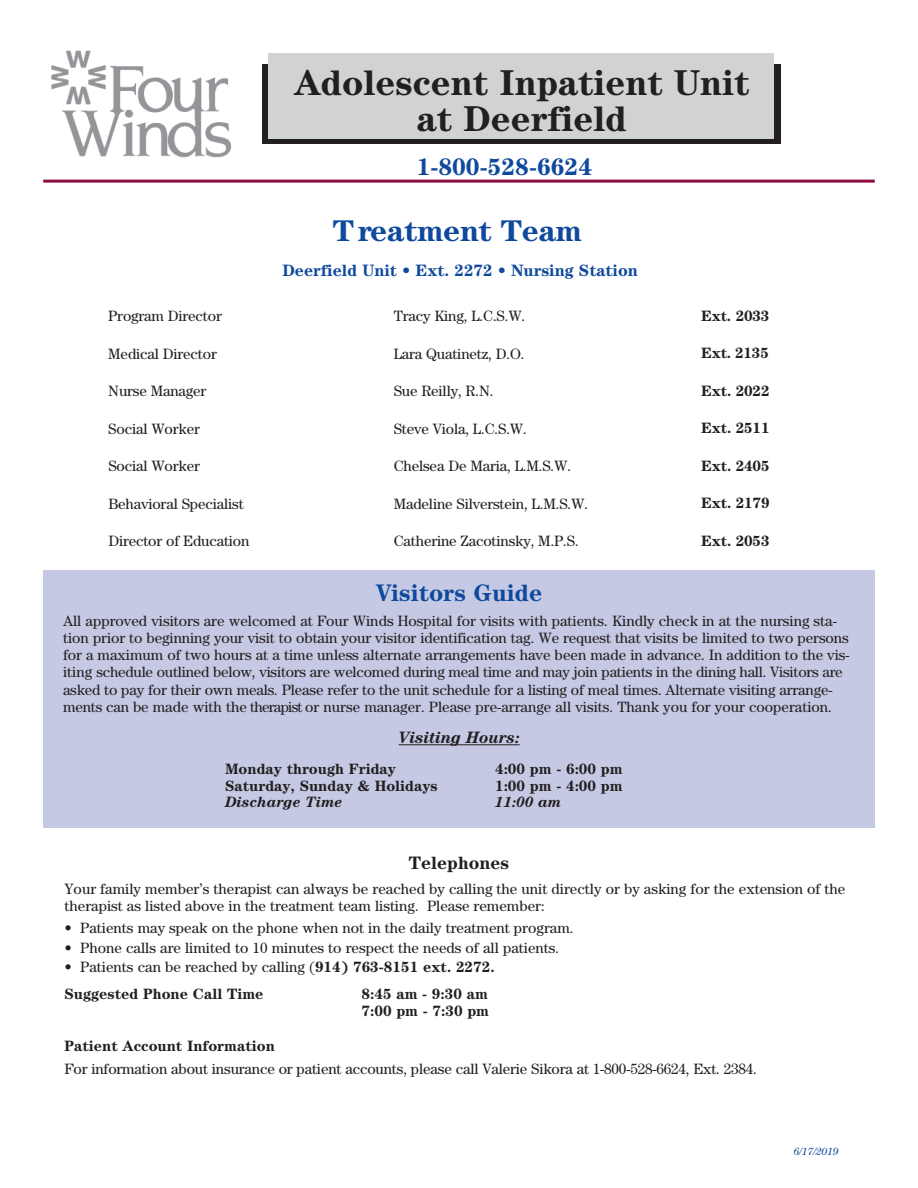
<style>
.page{position:relative;width:918px;height:1188px;background:#fff}
.page>*{position:absolute;margin:0;border:0;box-sizing:border-box;transform-origin:0 0}
.t1{font:700 36px/36px "Century";color:#231f20;text-align:center}
.t2{font:700 30px "Century";letter-spacing:-.01em;color:#0f499d}
.t3{font:700 24px "Century";color:#0f499d}
.t4{font:700 18px "Century";color:#231f20}
.t5{font:700 16.5px "Century";color:#0f499d}
.t6{font:italic 700 16.5px "Century";letter-spacing:-.01em;color:#231f20}
.t7{font:15px/17.2px "Century";letter-spacing:-.005em;color:#231f20}
.t8{font:700 15px/26.5px "Century";color:#231f20}
.t9{font:italic 700 15px "Century";color:#231f20}
.t10{font:italic 10.5px "Century";letter-spacing:-.015em;color:#0f499d}
.s1{font-weight:400}
</style>
<div class="page">
<div style="left:262px;top:64px;width:519px;height:79px;background:#231f20"></div>
<div style="left:268px;top:53px;width:506px;height:86px;background:#d1d2d4"></div>
<img style="left:51px;top:50px;width:181px;height:108px">
<hr style="left:43px;top:180px;width:832px;height:3px;background:#8c0b42">
<div style="left:43px;top:571px;width:832px;height:257px;background:#c6c9e4"></div>
<hr style="left:399px;top:744px;width:121px;height:1px;background:#231f20">
<h1 class="t1" style="left:294px;top:67px;width:457px">Adolescent Inpatient Unit at Deerfield</h1>
<h3 class="t3" style="left:417px;top:158px;width:177px">1-800-528-6624</h3>
<h2 class="t2" style="left:333px;top:220px;width:251px">Treatment Team</h2>
<p class="t5" style="left:282px;top:265px;width:357px">Deerfield Unit • Ext. 2272 • Nursing Station</p>
<p class="t7" style="left:108px;top:309px;width:115px">Program Director</p>
<p class="t7" style="left:394px;top:309px;width:133px">Tracy King, L.C.S.W.</p>
<p class="t8" style="left:701px;top:304px;width:70px">Ext. 2033</p>
<p class="t7" style="left:108px;top:346px;width:110px">Medical Director</p>
<p class="t7" style="left:394px;top:346px;width:132px">Lara Quatinetz, D.O.</p>
<p class="t8" style="left:701px;top:341px;width:69px">Ext. 2135</p>
<p class="t7" style="left:108px;top:384px;width:100px">Nurse Manager</p>
<p class="t7" style="left:394px;top:384px;width:101px">Sue Reilly, R.N.</p>
<p class="t8" style="left:701px;top:379px;width:70px">Ext. 2022</p>
<p class="t7" style="left:108px;top:421px;width:93px">Social Worker</p>
<p class="t7" style="left:394px;top:421px;width:135px">Steve Viola, L.C.S.W.</p>
<p class="t8" style="left:701px;top:416px;width:70px">Ext. 2511</p>
<p class="t7" style="left:108px;top:459px;width:93px">Social Worker</p>
<p class="t7" style="left:394px;top:459px;width:179px">Chelsea De Maria, L.M.S.W.</p>
<p class="t8" style="left:701px;top:454px;width:70px">Ext. 2405</p>
<p class="t7" style="left:108px;top:496px;width:137px">Behavioral Specialist</p>
<p class="t7" style="left:394px;top:496px;width:196px">Madeline Silverstein, L.M.S.W.</p>
<p class="t8" style="left:701px;top:491px;width:70px">Ext. 2179</p>
<p class="t7" style="left:108px;top:534px;width:143px">Director of Education</p>
<p class="t7" style="left:394px;top:534px;width:187px">Catherine Zacotinsky, M.P.S.</p>
<p class="t8" style="left:701px;top:529px;width:70px">Ext. 2053</p>
<h3 class="t3" style="left:376px;top:584px;width:168px">Visitors Guide</h3>
<p class="t7" style="left:63px;top:613px;width:788px">All approved visitors are welcomed at Four Winds Hospital for visits with patients. Kindly check in at the nursing sta&shy;tion prior to beginning your visit to obtain your visitor identification tag. We request that visits be limited to two persons for a maximum of two hours at a time unless alternate arrangements have been made in advance. In addition to the vis&shy;iting schedule outlined below, visitors are welcomed during meal time and may join patients in the dining hall. Visitors are asked to pay for their own meals. Please refer to the unit schedule for a listing of meal times. Alternate visiting arrange&shy;ments can be made with the therapist or nurse manager. Please pre-arrange all visits. Thank you for your cooperation.</p>
<p class="t6" style="left:399px;top:732px;width:123px">Visiting Hours:</p>
<p class="t8" style="left:225px;top:757px;width:172px">Monday through Friday</p>
<p class="t8" style="left:495px;top:757px;width:129px">4:00 pm - 6:00 pm</p>
<p class="t8" style="left:225px;top:774px;width:214px">Saturday, Sunday &amp; Holidays</p>
<p class="t8" style="left:495px;top:774px;width:129px">1:00 pm - 4:00 pm</p>
<p class="t9" style="left:225px;top:797px;width:119px">Discharge Time</p>
<p class="t9" style="left:495px;top:797px;width:68px">11:00 am</p>
<p class="t4" style="left:409px;top:856px;width:102px">Telephones</p>
<p class="t7" style="left:64px;top:882px;width:782px;line-height:16.5px">Your family member’s therapist can always be reached by calling the unit directly or by asking for the extension of the therapist as listed above in the treatment team listing. Please remember:</p>
<p class="t7" style="left:65px;top:921px;width:511px">• Patients may speak on the phone when not in the daily treatment program.</p>
<p class="t7" style="left:64px;top:940px;width:496px">• Phone calls are limited to 10 minutes to respect the needs of all patients.</p>
<p class="t8" style="left:64px;top:955px;width:432px"><span class="s1">• Patients can be reached by calling (</span>914) 763-8151 ext. 2272.<br>Suggested Phone Call Time</p>
<p class="t8" style="left:361px;top:986px;width:129px;line-height:17.5px">8:45 am - 9:30 am<br>7:00 pm - 7:30 pm</p>
<p class="t8" style="left:64px;top:1034px;width:212px">Patient Account Information</p>
<p class="t7" style="left:64px;top:1061px;width:694px">For information about insurance or patient accounts, please call Valerie Sikora at 1-800-528-6624, Ext. 2384.</p>
<p class="t10" style="left:793px;top:1147px;width:47px">6/17/2019</p>
</div>
